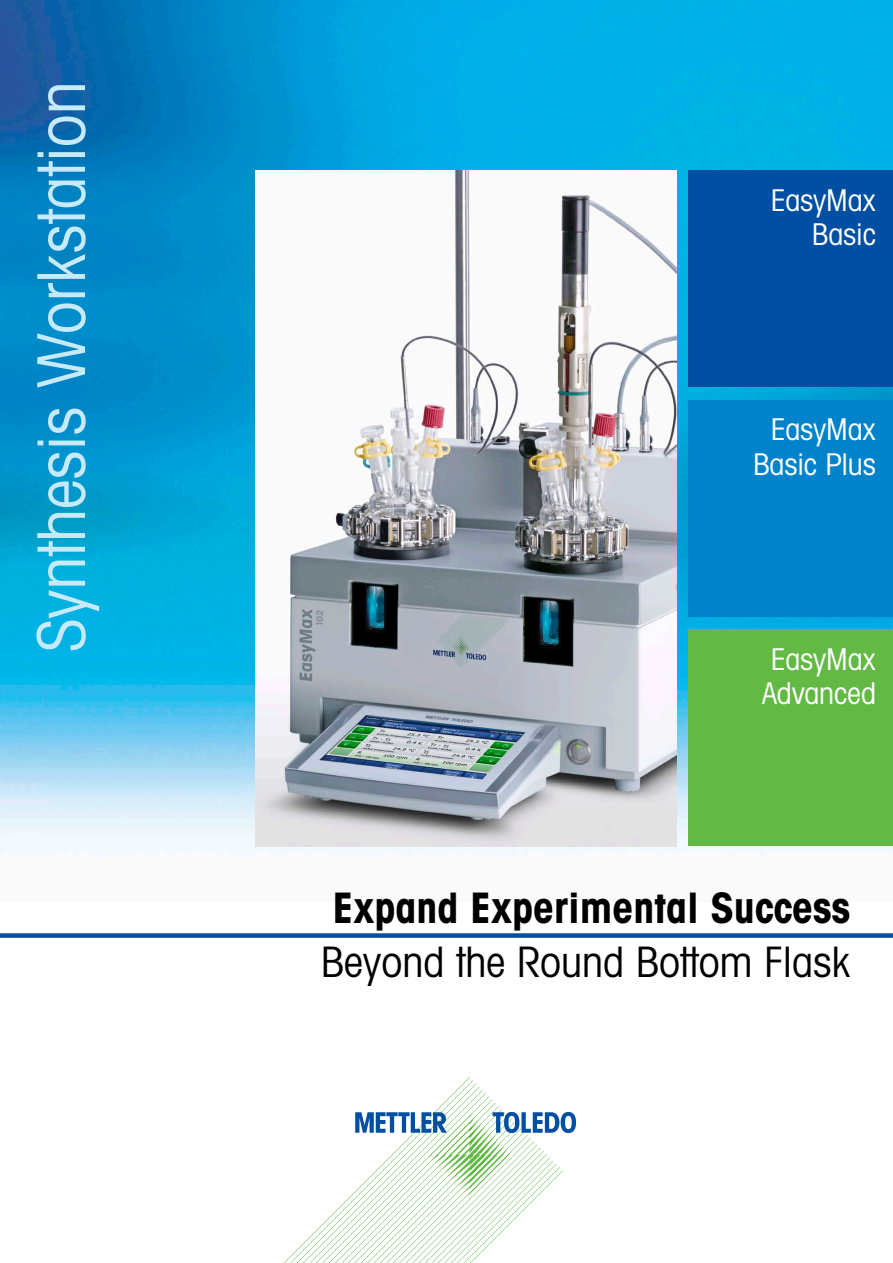
<style>
.page{position:relative;width:893px;height:1263px;background:#fff}
.page>*{position:absolute;margin:0;border:0;box-sizing:border-box;transform-origin:0 0}
.t1{font:66px "Avant Gardefor MT Bk";color:#c6eafb}
.t2{font:42px "Avant Gardefor MT Bd";color:#000}
.t3{font:42px "Avant Gardefor MT Bk";color:#000}
.t4{font:30px/34.5px "Avant Gardefor MT Bk";letter-spacing:-.01em;color:#fff;text-align:right}
</style>
<div class="page">
<img style="left:0;top:0;width:893px;height:857px">
<div style="left:0;top:933px;width:893px;height:5px;background:#004fa2"></div>
<svg style="left:284px;top:1077px;width:292px;height:186px"></svg>
<div style="left:689px;top:170px;width:204px;height:217px;background:#004fa2"></div>
<div style="left:689px;top:400px;width:204px;height:217px;background:#0083ca"></div>
<div style="left:689px;top:629px;width:204px;height:217px;background:#62ba45"></div>
<img style="left:255px;top:170px;width:421px;height:676px">
<h1 class="t1" style="left:21px;top:652px;width:572px;rotate:-90deg">Synthesis Workstation</h1>
<p class="t4" style="left:771px;top:182px;width:107px">EasyMax<br>Basic</p>
<p class="t4" style="left:753px;top:412px;width:124px;text-align:center">EasyMax<br>Basic Plus</p>
<p class="t4" style="left:762px;top:641px;width:115px;text-align:left">EasyMax<br>Advanced</p>
<h2 class="t2" style="left:332px;top:881px;width:519px">Expand Experimental Success</h2>
<h2 class="t3" style="left:321px;top:936px;width:531px">Beyond the Round Bottom Flask</h2>
</div>
